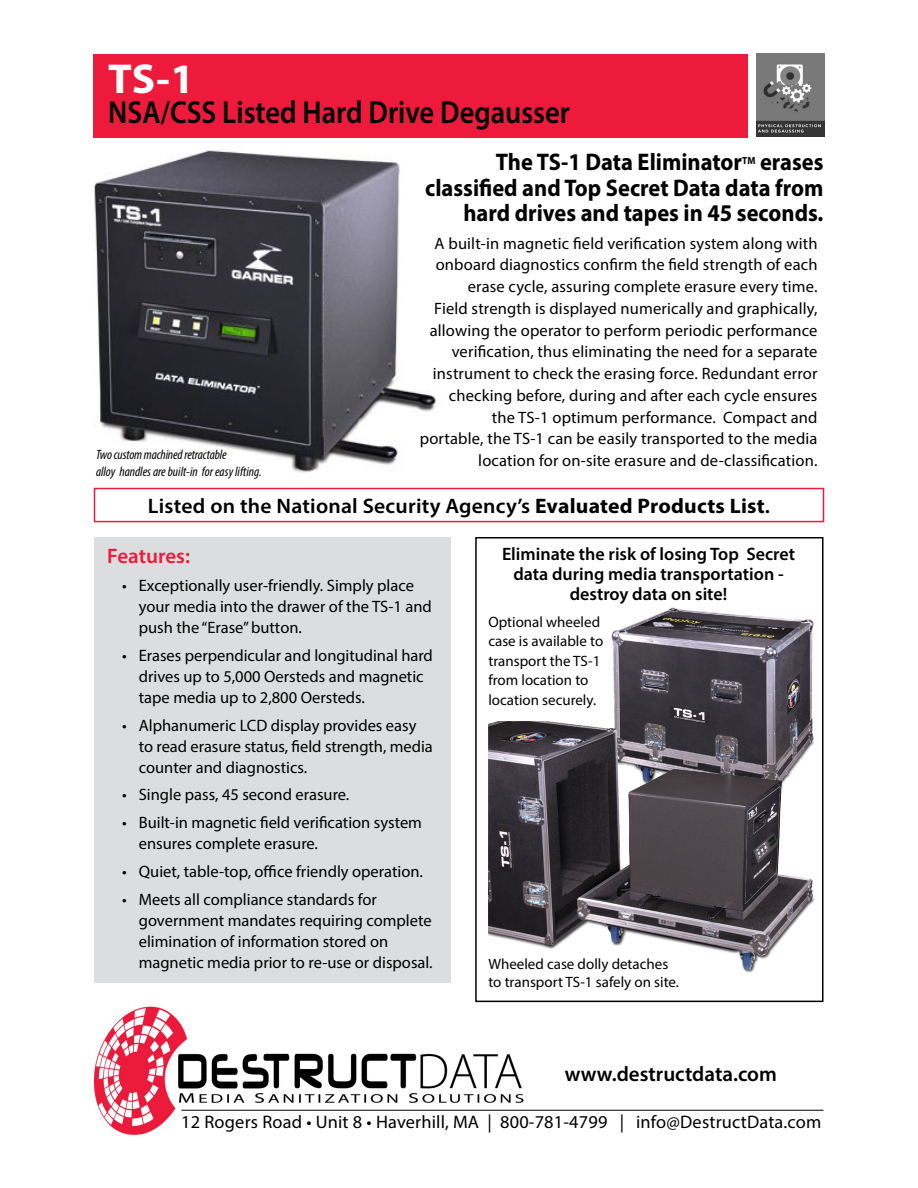
<style>
.page{position:relative;width:918px;height:1188px;background:#fff}
.page>*{position:absolute;margin:0;border:0;box-sizing:border-box;transform-origin:0 0}
.t1{font:700 42px "Myriad Pro";color:#fff}
.t2{font:600 31.95px "Myriad Pro";color:#000;scale:.89 1}
.t3{font:700 24px/25.5px "Myriad Pro";color:#000;text-align:right;scale:.93 1}
.t4{font:600 21px "Myriad Pro";letter-spacing:.01em;color:#000}
.t5{font:600 21px "Myriad Pro";color:#ed1a3c}
.t6{font:18.15px "Myriad Pro";letter-spacing:.01em;color:#000}
.t7{font:600 18px/20.2px "Myriad Pro";color:#000;text-align:center}
.t8{font:16.5px/21px "Myriad Pro";color:#000}
.t9{font:15px/19.5px "Myriad Pro";color:#000}
.t10{font:italic condensed 13.5px/16.2px "Myriad Pro";letter-spacing:-.005em;color:#000}
.t11{font:700 10.35px "Myriad Pro";color:#000;scale:.93 1}
.s1{font-weight:700}
</style>
<div class="page">
<img style="left:94px;top:150px;width:342px;height:323px">
<div style="left:94px;top:54px;width:654px;height:83px;background:#ed1a3b"></div>
<img style="left:756px;top:53px;width:69px;height:84px">
<img style="left:94px;top:1006px;width:432px;height:129px">
<div style="left:475px;top:537px;width:349px;height:465px;border:2px solid #000"></div>
<hr style="left:181px;top:1110px;width:643px;height:1px;background:#000">
<div style="left:94px;top:537px;width:356px;height:446px;background:#dcddde"></div>
<img style="left:611px;top:607px;width:211px;height:203px">
<img style="left:489px;top:722px;width:329px;height:251px">
<div style="left:94px;top:488px;width:730px;height:34px;border:2px solid #ed1a3c"></div>
<h1 class="t1" style="left:108px;top:51px;width:88px">TS-1</h1>
<h2 class="t2" style="left:108px;top:92px;width:520px">NSA/CSS Listed Hard Drive Degausser</h2>
<h3 class="t3" style="left:496px;top:149px;width:266px">The TS-1 Data Eliminator</h3>
<p class="t11" style="left:742px;top:154px;width:16px">TM</p>
<h3 class="t3" style="left:425px;top:149px;width:430px">erases<br>classified and Top Secret Data data from hard drives and tapes in 45 seconds.</h3>
<p class="t8" style="left:420px;top:232px;width:399px;line-height:21.8px;text-align:right">A built-in magnetic field verification system along with onboard diagnostics confirm the field strength of each erase cycle, assuring complete erasure every time.<br>Field strength is displayed numerically and graphically, allowing the operator to perform periodic performance verification, thus eliminating the need for a separate instrument to check the erasing force. Redundant error checking before, during and after each cycle ensures<br>the TS-1 optimum performance. Compact and<br>portable, the TS-1 can be easily transported to the media location for on-site erasure and de-classification.</p>
<p class="t4" style="left:148px;top:492px;width:624px">Listed on the National Security Agency’s <span class="s1">Evaluated Products List</span>.</p>
<p class="t10" style="left:96px;top:447px;width:167px">Two custom machined retractable<br>alloy handles are built-in for easy lifting.</p>
<p class="t5" style="left:107px;top:543px;width:84px">Features:</p>
<p class="t8" style="left:139px;top:575px;width:294px;text-indent:-16px">• Exceptionally user-friendly. Simply place your media into the drawer of the TS-1 and push the “Erase”button.</p>
<p class="t8" style="left:139px;top:645px;width:296px;text-indent:-16px">• Erases perpendicular and longitudinal hard drives up to 5,000 Oersteds and magnetic tape media up to 2,800 Oersteds.</p>
<p class="t8" style="left:139px;top:714px;width:296px;text-indent:-16px">• Alphanumeric LCD display provides easy to read erasure status, field strength, media counter and diagnostics.</p>
<p class="t8" style="left:122px;top:784px;width:229px">• Single pass, 45 second erasure.</p>
<p class="t8" style="left:139px;top:812px;width:285px;text-indent:-16px">• Built-in magnetic field verification system ensures complete erasure.</p>
<p class="t8" style="left:122px;top:861px;width:302px">• Quiet, table-top, office friendly operation.</p>
<p class="t8" style="left:139px;top:888px;width:295px;text-indent:-16px">• Meets all compliance standards for government mandates requiring complete elimination of information stored on magnetic media prior to re-use or disposal.</p>
<p class="t7" style="left:502px;top:543px;width:294px">Eliminate the risk of losing Top Secret data during media transportation - destroy data on site!</p>
<p class="t9" style="left:488px;top:611px;width:116px">Optional wheeled case is available to transport the TS-1 from location to location securely.</p>
<p class="t9" style="left:488px;top:955px;width:192px;line-height:18px">Wheeled case dolly detaches to transport TS-1 safely on site.</p>
<p class="t4" style="left:565px;top:1061px;width:214px">www.destructdata.com</p>
<p class="t6" style="left:181px;top:1111px;width:642px">12 Rogers Road • Unit 8 • Haverhill, MA | 800-781-4799 | info@DestructData.com</p>
</div>
